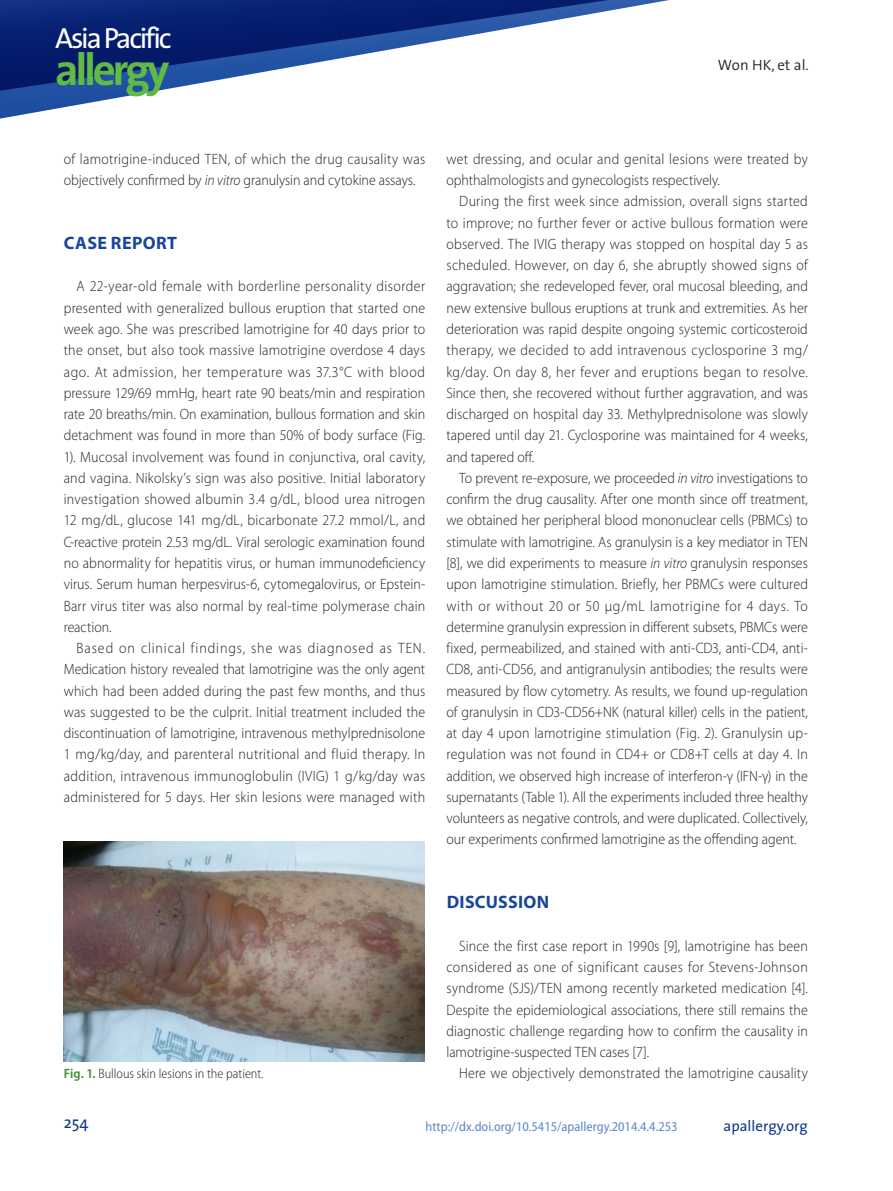
<style>
.page{position:relative;width:893px;height:1191px;background:#fff}
.page>*{position:absolute;margin:0;border:0;box-sizing:border-box;transform-origin:0 0}
.t1{font:700 45.15px "The Sans";letter-spacing:-.075em;color:#60bb46}
.t2{font:29.25px "The Sans";letter-spacing:-.075em;color:#fff}
.파랑색_제목{font:700 18px "Myriad Pro";letter-spacing:.02em;color:#18469d}
.t3{font:16.5px "The Sans";color:#103987}
.본문{font:300 15px/21.3px "Myriad Pro";letter-spacing:.01em;color:#231f20;text-align:justify;scale:.93 1}
.t4{font:15px "The Sans";color:#103987}
.t5{font:300 15px "The Sans";color:#231f20}
.t6{font:semi-condensed 13.5px "Myriad Pro";color:#5d88c6}
.그림설명{font:300 semi-condensed 13.5px "Myriad Pro";color:#231f20}
.s1{font-style:italic}
.s2{font-weight:600;color:#428d33}
</style>
<div class="page">
<svg style="left:0;top:93px;width:144px;height:26px"></svg>
<svg style="left:0;top:0;width:669px;height:93px"></svg>
<img style="left:64px;top:841px;width:360px;height:220px">
<h2 class="t2" style="left:55px;top:14px;width:118px">Asia Pacific</h2>
<h1 class="t1" style="left:55px;top:32px;width:116px">allergy</h1>
<p class="t5" style="left:718px;top:52px;width:93px">Won HK, et al.</p>
<p class="본문" style="left:64px;top:148px;width:390px">of lamotrigine-induced TEN, of which the drug causality was objectively confirmed by <span class="s1">in vitro</span> granulysin and cytokine assays.</p>
<p class="파랑색_제목" style="left:64px;top:231px;width:115px">CASE REPORT</p>
<p class="본문" style="left:64px;top:276px;width:390px;text-indent:13px">A 22-year-old female with borderline personality disorder presented with generalized bullous eruption that started one week ago. She was prescribed lamotrigine for 40 days prior to the onset, but also took massive lamotrigine overdose 4 days ago. At admission, her temperature was 37.3°C with blood pressure 129/69 mmHg, heart rate 90 beats/min and respiration rate 20 breaths/min. On examination, bullous formation and skin detachment was found in more than 50% of body surface (Fig.<br>1). Mucosal involvement was found in conjunctiva, oral cavity, and vagina. Nikolsky’s sign was also positive. Initial laboratory investigation showed albumin 3.4 g/dL, blood urea nitrogen 12 mg/dL, glucose 141 mg/dL, bicarbonate 27.2 mmol/L, and C-reactive protein 2.53 mg/dL. Viral serologic examination found no abnormality for hepatitis virus, or human immunodeficiency virus. Serum human herpesvirus-6, cytomegalovirus, or Epstein-Barr virus titer was also normal by real-time polymerase chain reaction.</p>
<p class="본문" style="left:64px;top:637px;width:390px;text-indent:13px">Based on clinical findings, she was diagnosed as TEN.<br>Medication history revealed that lamotrigine was the only agent which had been added during the past few months, and thus was suggested to be the culprit. Initial treatment included the discontinuation of lamotrigine, intravenous methylprednisolone 1 mg/kg/day, and parenteral nutritional and fluid therapy. In addition, intravenous immunoglobulin (IVIG) 1 g/kg/day was administered for 5 days. Her skin lesions were managed with</p>
<p class="본문" style="left:446px;top:148px;width:390px">wet dressing, and ocular and genital lesions were treated by ophthalmologists and gynecologists respectively.</p>
<p class="본문" style="left:446px;top:191px;width:390px;text-indent:13px">During the first week since admission, overall signs started to improve; no further fever or active bullous formation were observed. The IVIG therapy was stopped on hospital day 5 as scheduled. However, on day 6, she abruptly showed signs of aggravation; she redeveloped fever, oral mucosal bleeding, and new extensive bullous eruptions at trunk and extremities. As her deterioration was rapid despite ongoing systemic corticosteroid therapy, we decided to add intravenous cyclosporine 3 mg/ kg/day. On day 8, her fever and eruptions began to resolve.<br>Since then, she recovered without further aggravation, and was discharged on hospital day 33. Methylprednisolone was slowly tapered until day 21. Cyclosporine was maintained for 4 weeks, and tapered off.</p>
<p class="본문" style="left:446px;top:467px;width:390px;text-indent:13px">To prevent re-exposure, we proceeded <span class="s1">in vitro</span> investigations to confirm the drug causality. After one month since off treatment, we obtained her peripheral blood mononuclear cells (PBMCs) to stimulate with lamotrigine. As granulysin is a key mediator in TEN [8], we did experiments to measure <span class="s1">in vitro</span> granulysin responses upon lamotrigine stimulation. Briefly, her PBMCs were cultured with or without 20 or 50 μg/mL lamotrigine for 4 days. To determine granulysin expression in different subsets, PBMCs were fixed, permeabilized, and stained with anti-CD3, anti-CD4, anti-CD8, anti-CD56, and antigranulysin antibodies; the results were measured by flow cytometry. As results, we found up-regulation of granulysin in CD3-CD56+NK (natural killer) cells in the patient, at day 4 upon lamotrigine stimulation (Fig. 2). Granulysin up&shy;regulation was not found in CD4+ or CD8+T cells at day 4. In addition, we observed high increase of interferon-γ (IFN-γ) in the supernatants (Table 1). All the experiments included three healthy volunteers as negative controls, and were duplicated. Collectively, our experiments confirmed lamotrigine as the offending agent.</p>
<p class="파랑색_제목" style="left:447px;top:890px;width:104px">DISCUSSION</p>
<p class="본문" style="left:446px;top:935px;width:390px;text-indent:13px">Since the first case report in 1990s [9], lamotrigine has been considered as one of significant causes for Stevens-Johnson syndrome (SJS)/TEN among recently marketed medication [4].<br>Despite the epidemiological associations, there still remains the diagnostic challenge regarding how to confirm the causality in lamotrigine-suspected TEN cases [7].</p>
<p class="그림설명" style="left:64px;top:1065px;width:201px"><span class="s2">Fig. 1.</span> Bullous skin lesions in the patient.</p>
<p class="본문" style="left:459px;top:1062px;width:376px">Here we objectively demonstrated the lamotrigine causality</p>
<p class="t3" style="left:64px;top:1109px;width:26px">254</p>
<p class="t6" style="left:426px;top:1118px;width:254px">http://dx.doi.org/10.5415/apallergy.2014.4.4.253</p>
<p class="t4" style="left:724px;top:1113px;width:86px">apallergy.org</p>
</div>
